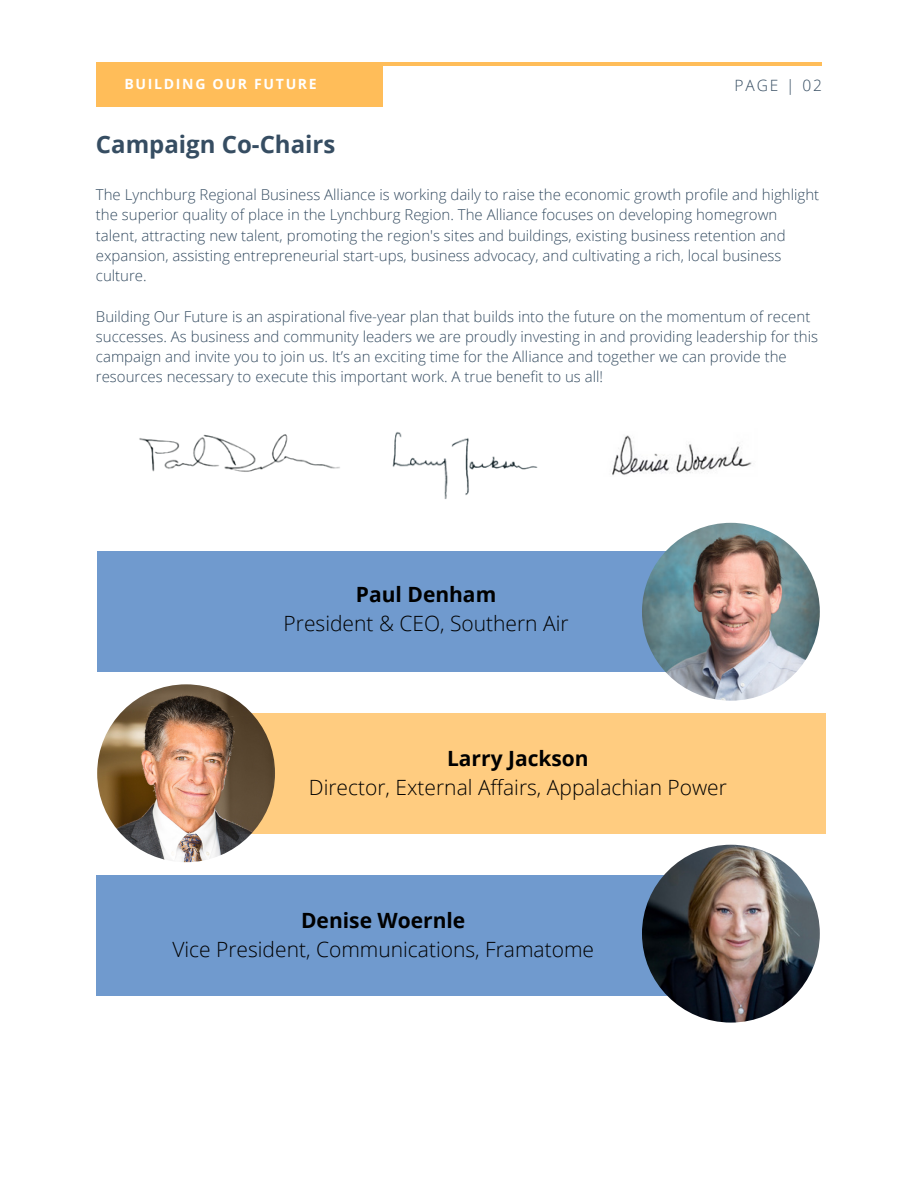
<style>
.page{position:relative;width:918px;height:1188px;background:#fff}
.page>*{position:absolute;margin:0;border:0;box-sizing:border-box;transform-origin:0 0}
.t1{font:700 24px "Open Sans";color:#364d62}
.t2{font:300 21px "Open Sans";color:#000}
.t3{font:700 21px "Open Sans";color:#000}
.t4{font:300 15.6px "Open Sans";letter-spacing:.12em;color:#364d62}
.t5{font:300 15px/20.2px "Open Sans";color:#364d62}
.t6{font:700 14.1px "Open Sans";letter-spacing:.12em;color:#fff}
</style>
<div class="page">
<hr style="left:96px;top:62px;width:726px;height:4px;background:#ffbd59">
<div style="left:96px;top:62px;width:287px;height:44px;background:#ffbd59"></div>
<div style="left:210px;top:713px;width:615px;height:120px;background:#ffcc80"></div>
<img style="left:392px;top:432px;width:146px;height:67px">
<img style="left:139px;top:434px;width:201px;height:38px">
<img style="left:612px;top:435px;width:140px;height:40px">
<div style="left:97px;top:551px;width:634px;height:120px;background:#709ace"></div>
<div style="left:96px;top:875px;width:633px;height:121px;background:#709ace"></div>
<img style="left:642px;top:523px;width:178px;height:178px;border-radius:50%">
<img style="left:97px;top:684px;width:178px;height:178px;border-radius:50%">
<img style="left:642px;top:845px;width:178px;height:178px;border-radius:50%">
<p class="t6" style="left:124px;top:74px;width:194px">BUILDING OUR FUTURE</p>
<p class="t4" style="left:735px;top:74px;width:89px">PAGE | 02</p>
<h1 class="t1" style="left:96px;top:128px;width:241px">Campaign Co-Chairs</h1>
<p class="t5" style="left:96px;top:184px;width:725px">The Lynchburg Regional Business Alliance is working daily to raise the economic growth profile and highlight the superior quality of place in the Lynchburg Region. The Alliance focuses on developing homegrown talent, attracting new talent, promoting the region's sites and buildings, existing business retention and expansion, assisting entrepreneurial start-ups, business advocacy, and cultivating a rich, local business culture.</p>
<p class="t5" style="left:96px;top:306px;width:724px">Building Our Future is an aspirational five-year plan that builds into the future on the momentum of recent successes. As business and community leaders we are proudly investing in and providing leadership for this campaign and invite you to join us. It’s an exciting time for the Alliance and together we can provide the resources necessary to execute this important work. A true benefit to us all!</p>
<h2 class="t3" style="left:356px;top:579px;width:142px">Paul Denham</h2>
<h2 class="t2" style="left:284px;top:609px;width:286px">President &amp; CEO, Southern Air</h2>
<h2 class="t3" style="left:447px;top:744px;width:143px">Larry Jackson</h2>
<h2 class="t2" style="left:309px;top:773px;width:420px">Director, External Affairs, Appalachian Power</h2>
<h2 class="t3" style="left:301px;top:905px;width:166px">Denise Woernle</h2>
<h2 class="t2" style="left:172px;top:934px;width:423px">Vice President, Communications, Framatome</h2>
</div>
